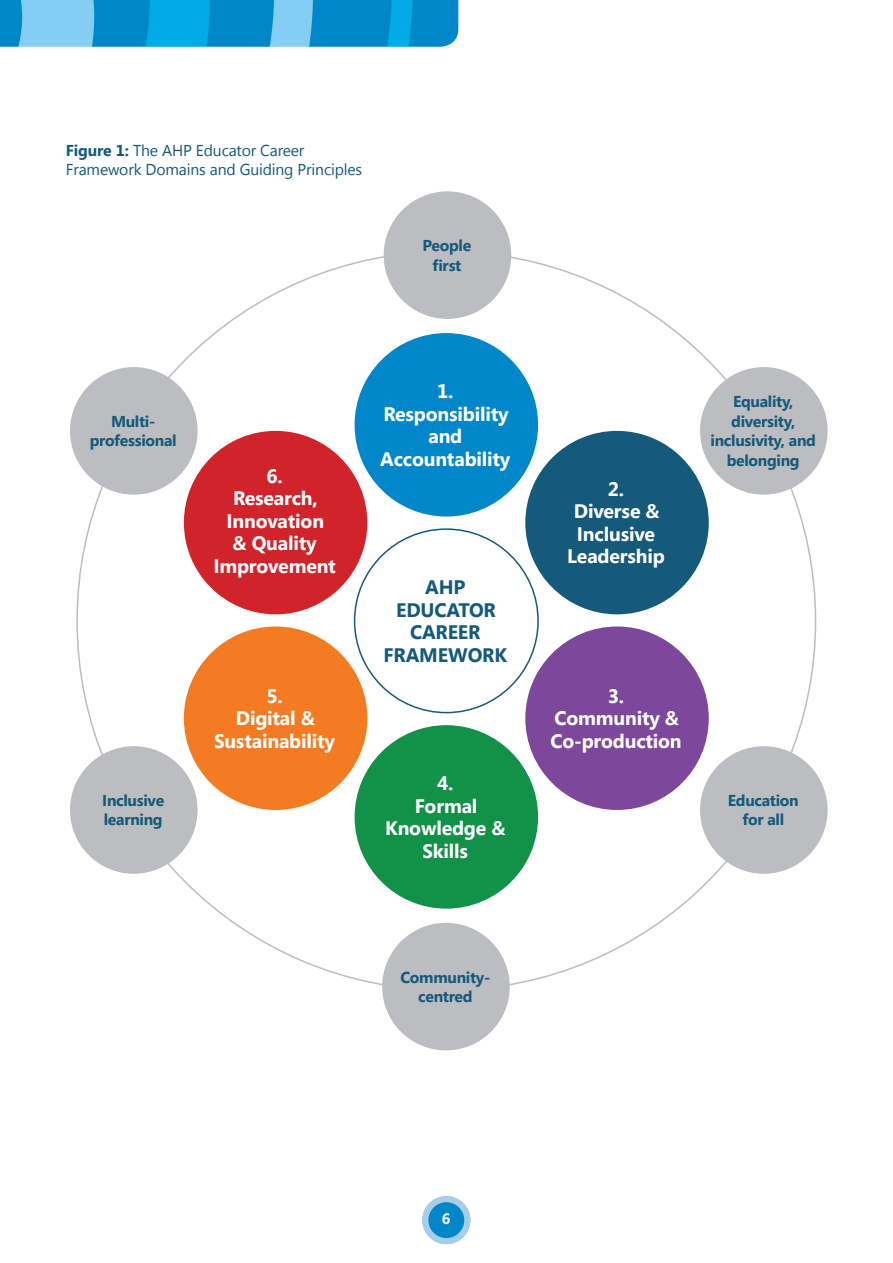
<style>
.page{position:relative;width:893px;height:1263px;background:#fff}
.page>*{position:absolute;margin:0;border:0;box-sizing:border-box;transform-origin:0 0}
.Subhead_1{font:700 19.5px/22.5px "Segoe UI";letter-spacing:-.01em;color:#fff;text-align:center}
.Subhead_1-2{font:700 19.5px "Segoe UI";letter-spacing:-.01em;color:#155a7b}
.Body_text{font:700 15.75px/19.5px "Segoe UI";letter-spacing:-.02em;color:#155a7b;text-align:center}
.Body_text-2{font:15.75px/19.5px "Segoe UI";letter-spacing:-.01em;color:#155a7b}
.t1{font:700 15px "Segoe UI";color:#fff}
.s1{font-weight:700}
</style>
<div class="page">
<div style="left:425px;top:1199px;width:43px;height:42px;border:6px solid #a6cdea;border-radius:50%"></div>
<div style="left:425px;top:1199px;width:42px;height:42px;background:#0087c9;border-radius:50%"></div>
<div style="left:422px;top:1196px;width:48px;height:48px;border:6px solid #a6cdea;border-radius:50%"></div>
<img style="left:0;top:0;width:458px;height:47px">
<div style="left:355px;top:333px;width:183px;height:183px;background:#0087c9;border-radius:50%"></div>
<div style="left:355px;top:725px;width:183px;height:184px;background:#129148;border-radius:50%"></div>
<div style="left:525px;top:626px;width:184px;height:184px;background:#7d489c;border-radius:50%"></div>
<div style="left:184px;top:626px;width:183px;height:184px;background:#f47b21;border-radius:50%"></div>
<div style="left:184px;top:431px;width:183px;height:183px;background:#d1232a;border-radius:50%"></div>
<div style="left:700px;top:367px;width:128px;height:128px;background:#bcbdc0;border-radius:50%"></div>
<div style="left:525px;top:431px;width:184px;height:183px;background:#155a7b;border-radius:50%"></div>
<div style="left:70px;top:367px;width:128px;height:128px;background:#bcbdc0;border-radius:50%"></div>
<div style="left:700px;top:746px;width:128px;height:128px;background:#bcbdc0;border-radius:50%"></div>
<div style="left:70px;top:746px;width:128px;height:128px;background:#bcbdc0;border-radius:50%"></div>
<div style="left:384px;top:191px;width:127px;height:128px;background:#bcbdc0;border-radius:50%"></div>
<div style="left:382px;top:923px;width:128px;height:127px;background:#bcbdc0;border-radius:50%"></div>
<p class="Body_text-2" style="left:66px;top:140px;width:298px"><span class="s1">Figure 1:</span> The AHP Educator Career<br>Framework Domains and Guiding Principles</p>
<p class="Body_text" style="left:423px;top:235px;width:50px">People first</p>
<p class="Body_text" style="left:90px;top:411px;width:88px">Multi&shy;professional</p>
<p class="Subhead_1" style="left:213px;top:464px;width:124px">6.<br>Research,<br>Innovation<br>&amp; Quality<br>Improvement</p>
<p class="Body_text" style="left:102px;top:790px;width:63px;text-align:left">Inclusive learning</p>
<p class="Subhead_1" style="left:214px;top:684px;width:122px">5.<br>Digital &amp;<br>Sustainability</p>
<p class="Subhead_1" style="left:380px;top:379px;width:132px">1.<br>Responsibility and<br>Accountability</p>
<p class="Subhead_1-2" style="left:425px;top:573px;width:42px">AHP</p>
<p class="Subhead_1-2" style="left:396px;top:596px;width:101px">EDUCATOR</p>
<p class="Subhead_1-2" style="left:410px;top:618px;width:72px">CAREER</p>
<p class="Subhead_1-2" style="left:384px;top:641px;width:125px">FRAMEWORK</p>
<p class="Subhead_1" style="left:385px;top:771px;width:122px">4.<br>Formal<br>Knowledge &amp;<br>Skills</p>
<p class="Subhead_1" style="left:567px;top:477px;width:99px">2.<br>Diverse &amp;<br>Inclusive<br>Leadership</p>
<p class="Body_text" style="left:711px;top:391px;width:107px">Equality, diversity, inclusivity, and belonging</p>
<p class="Subhead_1" style="left:550px;top:684px;width:133px">3.<br>Community &amp;<br>Co-production</p>
<p class="Body_text" style="left:728px;top:790px;width:72px">Education for all</p>
<p class="Body_text" style="left:400px;top:967px;width:91px">Community&shy;centred</p>
<p class="t1" style="left:442px;top:1208px;width:10px">6</p>
</div>
